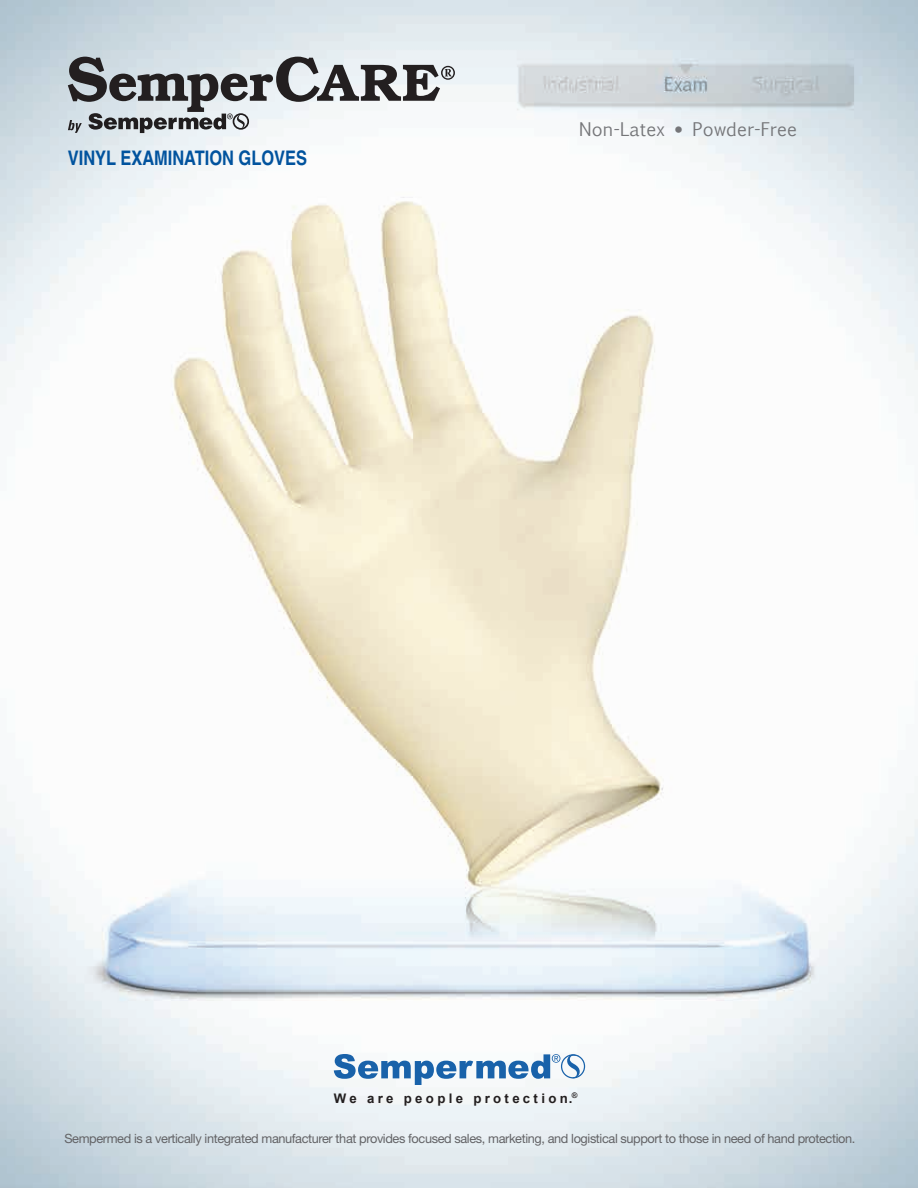
<style>
.page{position:relative;width:918px;height:1188px;background:#fff}
.page>*{position:absolute;margin:0;border:0;box-sizing:border-box;transform-origin:0 0}
.t1{font:700 condensed 20.1px "Helvetica";color:#01539e}
.t2{font:18px "Euphemia UCAS";letter-spacing:.01em;color:#757679}
.t3{font:700 13.2px "Arial";letter-spacing:.25em;color:#231f20}
.t4{font:12.75px "Helvetica Neue LT Std";letter-spacing:-.03em;color:#636366}
.s1{font-family:"Helvetica Neue LT Std"}
</style>
<div class="page">
<img style="left:0;top:0;width:918px;height:1188px">
<svg style="left:334px;top:1054px;width:251px;height:31px"></svg>
<svg style="left:68px;top:57px;width:387px;height:76px"></svg>
<h1 class="t1" style="left:68px;top:146px;width:241px">VINYL EXAMINATION GLOVES</h1>
<h2 class="t2" style="left:579px;top:116px;width:219px">Non-Latex <span class="s1">•</span> Powder-Free</h2>
<p class="t3" style="left:334px;top:1090px;width:245px">We are people protection.<sup>®</sup></p>
<p class="t4" style="left:64px;top:1131px;width:792px">Sempermed is a vertically integrated manufacturer that provides focused sales, marketing, and logistical support to those in need of hand protection.</p>
</div>
